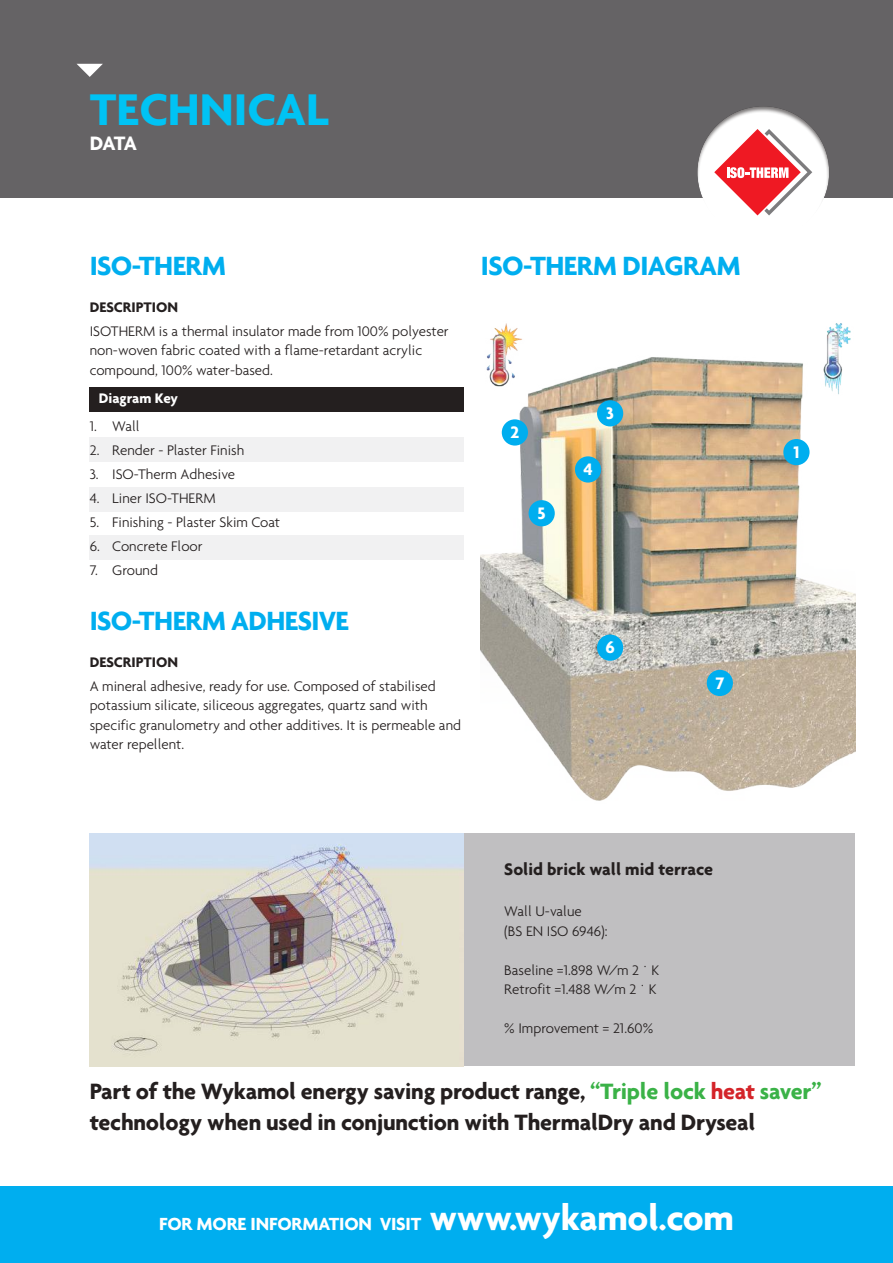
<style>
.page{position:relative;width:893px;height:1263px;background:#fff}
.page>*{position:absolute;margin:0;border:0;box-sizing:border-box;transform-origin:0 0}
.t1{font:700 48px "Agenda";color:#00c3f4}
.t2{font:700 28.5px "Agenda";letter-spacing:-.02em;color:#00aeef}
.t3{font:700 24px/31.5px "Agenda";letter-spacing:-.01em;color:#241f1f}
.t4{font:700 21px "Agenda";color:#fff}
.t5{font:700 19.05px "Agenda";letter-spacing:-.01em;color:#fff}
.t6{font:700 18px "Agenda";color:#241f1f}
.t7{font:700 18px "Agenda";color:#fff}
.t8{font:300 15px/19.5px "Agenda";color:#241f1f}
.t9{font:700 15px "Agenda";color:#241f1f}
.t10{font:700 15px "Agenda";color:#fff}
.s1{color:#3ab247}
.s2{color:#d42429}
.s3{font-size:37.95px}
</style>
<div class="page">
<div style="left:0;top:0;width:893px;height:198px;background:#656365"></div>
<div style="left:0;top:1186px;width:893px;height:77px;background:#00aeef"></div>
<svg style="left:77px;top:64px;width:26px;height:13px"></svg>
<div style="left:90px;top:833px;width:765px;height:233px;background:#c0bfc1"></div>
<img style="left:90px;top:833px;width:374px;height:233px">
<div style="left:90px;top:387px;width:374px;height:24px;background:#241f1f"></div>
<div style="left:90px;top:438px;width:374px;height:24px;background:#f1f1f2"></div>
<div style="left:90px;top:487px;width:374px;height:25px;background:#f1f1f2"></div>
<div style="left:90px;top:535px;width:374px;height:24px;background:#f1f1f2"></div>
<img style="left:481px;top:323px;width:374px;height:478px">
<div style="left:783px;top:439px;width:26px;height:26px;background:#00aeef;border-radius:50%"></div>
<div style="left:502px;top:419px;width:26px;height:27px;background:#00aeef;border-radius:50%"></div>
<div style="left:529px;top:500px;width:26px;height:26px;background:#00aeef;border-radius:50%"></div>
<div style="left:575px;top:456px;width:26px;height:27px;background:#00aeef;border-radius:50%"></div>
<div style="left:597px;top:400px;width:26px;height:26px;background:#00aeef;border-radius:50%"></div>
<div style="left:597px;top:634px;width:26px;height:27px;background:#00aeef;border-radius:50%"></div>
<div style="left:707px;top:670px;width:26px;height:26px;background:#00aeef;border-radius:50%"></div>
<div style="left:697px;top:105px;width:135px;height:135px;background:#241f1f;opacity:.6"></div>
<h1 class="t1" style="left:90px;top:80px;width:241px">TECHNICAL</h1>
<h3 class="t4" style="left:90px;top:130px;width:49px">DATA</h3>
<h2 class="t2" style="left:90px;top:249px;width:138px">ISO-THERM</h2>
<p class="t9" style="left:90px;top:298px;width:90px">DESCRIPTION</p>
<p class="t8" style="left:90px;top:321px;width:360px">ISOTHERM is a thermal insulator made from 100% polyester non-woven fabric coated with a flame-retardant acrylic compound, 100% water-based.</p>
<p class="t10" style="left:99px;top:389px;width:81px">Diagram Key</p>
<p class="t8" style="left:90px;top:417px;width:51px">1. Wall</p>
<p class="t8" style="left:90px;top:441px;width:156px">2. Render - Plaster Finish</p>
<p class="t8" style="left:90px;top:465px;width:147px">3. ISO-Therm Adhesive</p>
<p class="t8" style="left:90px;top:489px;width:127px">4. Liner ISO-THERM</p>
<p class="t8" style="left:90px;top:513px;width:192px">5. Finishing - Plaster Skim Coat</p>
<p class="t8" style="left:90px;top:537px;width:114px">6. Concrete Floor</p>
<p class="t8" style="left:90px;top:561px;width:70px">7. Ground</p>
<h2 class="t2" style="left:90px;top:604px;width:261px">ISO-THERM ADHESIVE</h2>
<p class="t9" style="left:90px;top:653px;width:90px">DESCRIPTION</p>
<p class="t8" style="left:90px;top:676px;width:373px">A mineral adhesive, ready for use. Composed of stabilised potassium silicate, siliceous aggregates, quartz sand with specific granulometry and other additives. It is permeable and water repellent.</p>
<h2 class="t2" style="left:481px;top:249px;width:261px">ISO-THERM DIAGRAM</h2>
<p class="t7" style="left:510px;top:421px;width:10px">2</p>
<p class="t7" style="left:538px;top:502px;width:10px">5</p>
<p class="t7" style="left:606px;top:402px;width:9px">3</p>
<p class="t7" style="left:583px;top:458px;width:11px">4</p>
<p class="t7" style="left:605px;top:636px;width:11px">6</p>
<p class="t7" style="left:715px;top:672px;width:10px">7</p>
<p class="t6" style="left:504px;top:858px;width:210px">Solid brick wall mid terrace</p>
<p class="t8" style="left:504px;top:901px;width:105px">Wall U-value<br>(BS EN ISO 6946):</p>
<p class="t8" style="left:504px;top:960px;width:156px">Baseline =1.898 W/m 2 ˙ K<br>Retrofit =1.488 W/m 2 ˙ K</p>
<p class="t8" style="left:504px;top:1018px;width:150px">% Improvement = 21.60%</p>
<p class="t7" style="left:793px;top:441px;width:8px">1</p>
<h3 class="t3" style="left:90px;top:1075px;width:733px">Part of the Wykamol energy saving product range, <span class="s1">“Triple lock</span> <span class="s2">heat</span> <span class="s1">saver” </span>technology when used in conjunction with ThermalDry and Dryseal</h3>
<p class="t5" style="left:159px;top:1212px;width:576px">FOR MORE INFORMATION VISIT <span class="s3">www.wykamol.com</span></p>
</div>
